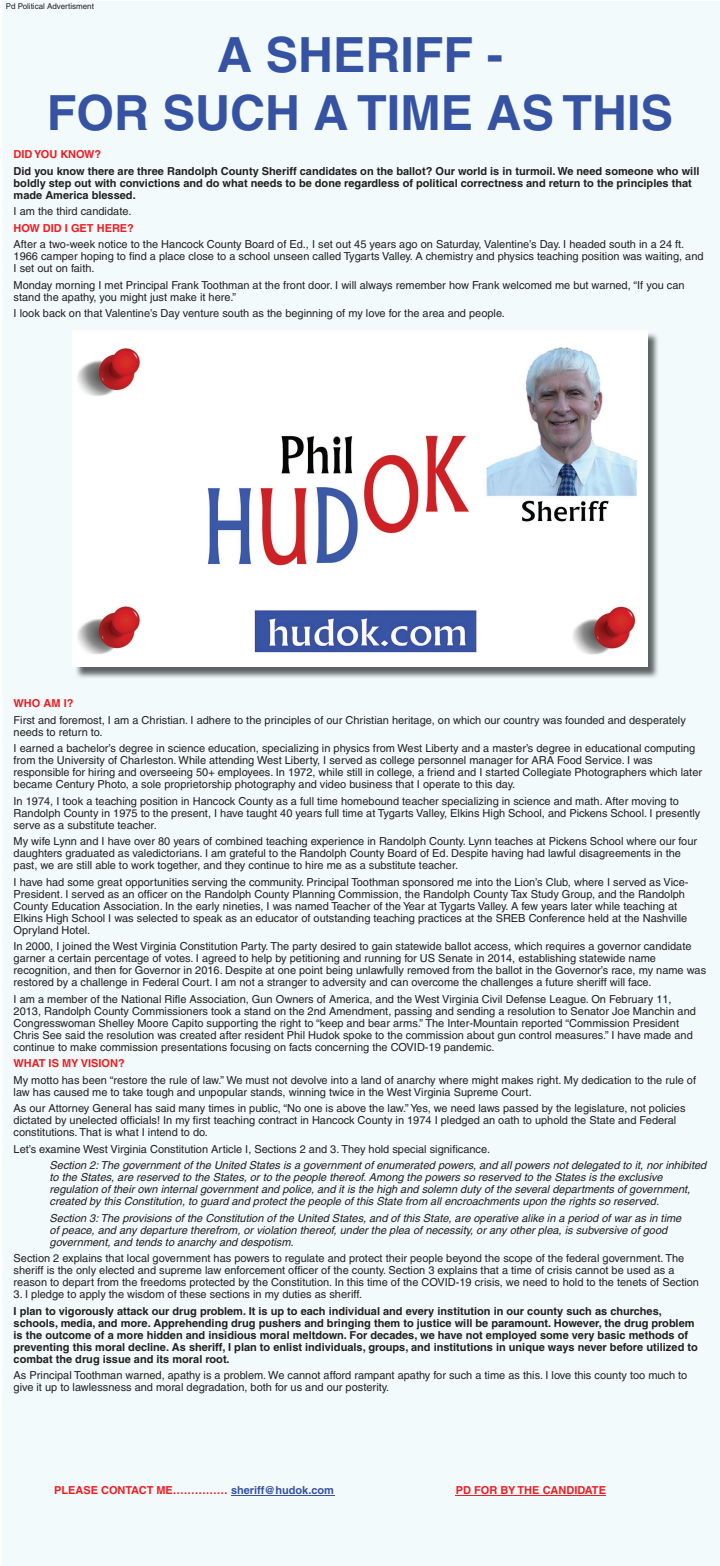
<style>
.page{position:relative;width:720px;height:1566px;background:#fff}
.page>*{position:absolute;margin:0;border:0;box-sizing:border-box;transform-origin:0 0}
.t1{font:700 48.5px/58.2px "Helvetica LT";color:#3653a3;text-align:center}
.t2{font:11px/12px "Helvetica LT";color:#231f20}
.t3{font:700 11px/12px "Helvetica LT";color:#231f20}
.t4{font:italic 11px/12px "Helvetica LT";color:#231f20}
.t5{font:700 11px "Helvetica LT";color:#ee1d23}
.t6{font:8px "Helvetica LT";color:#231f20}
.s1{color:#3653a3}
</style>
<div class="page">
<div style="left:3px;top:1px;width:717px;height:1565px;background:#f3fafb"></div>
<img style="left:76px;top:332px;width:582px;height:346px">
<img style="left:73px;top:331px;width:574px;height:336px">
<hr style="left:231px;top:1495px;width:103px;height:1px;background:#3653a3">
<hr style="left:456px;top:1495px;width:150px;height:1px;background:#ee1d23">
<p class="t6" style="left:6px;top:2px;width:90px">Pd Political Advertisment</p>
<h1 class="t1" style="left:47px;top:25px;width:628px">A SHERIFF -<br>FOR SUCH A TIME AS THIS</h1>
<p class="t5" style="left:14px;top:148px;width:89px">DID YOU KNOW?</p>
<p class="t3" style="left:14px;top:165px;width:687px">Did you know there are three Randolph County Sheriff candidates on the ballot? Our world is in turmoil. We need someone who will boldly step out with convictions and do what needs to be done regardless of political correctness and return to the principles that made America blessed.</p>
<p class="t2" style="left:14px;top:205px;width:119px">I am the third candidate.</p>
<p class="t5" style="left:14px;top:221px;width:122px">HOW DID I GET HERE?</p>
<p class="t2" style="left:14px;top:238px;width:692px">After a two-week notice to the Hancock County Board of Ed., I set out 45 years ago on Saturday, Valentine’s Day. I headed south in a 24 ft.<br>1966 camper hoping to find a place close to a school unseen called Tygarts Valley. A chemistry and physics teaching position was waiting, and<br>I set out on faith.</p>
<p class="t2" style="left:14px;top:279px;width:673px">Monday morning I met Principal Frank Toothman at the front door. I will always remember how Frank welcomed me but warned, “If you can stand the apathy, you might just make it here.”</p>
<p class="t2" style="left:14px;top:307px;width:493px">I look back on that Valentine’s Day venture south as the beginning of my love for the area and people.</p>
<p class="t5" style="left:14px;top:696px;width:61px">WHO AM I?</p>
<p class="t2" style="left:14px;top:714px;width:674px">First and foremost, I am a Christian. I adhere to the principles of our Christian heritage, on which our country was founded and desperately needs to return to.</p>
<p class="t2" style="left:14px;top:742px;width:690px">I earned a bachelor’s degree in science education, specializing in physics from West Liberty and a master’s degree in educational computing from the University of Charleston. While attending West Liberty, I served as college personnel manager for ARA Food Service. I was responsible for hiring and overseeing 50+ employees. In 1972, while still in college, a friend and I started Collegiate Photographers which later became Century Photo, a sole proprietorship photography and video business that I operate to this day.</p>
<p class="t2" style="left:14px;top:795px;width:688px">In 1974, I took a teaching position in Hancock County as a full time homebound teacher specializing in science and math. After moving to<br>Randolph County in 1975 to the present, I have taught 40 years full time at Tygarts Valley, Elkins High School, and Pickens School. I presently serve as a substitute teacher.</p>
<p class="t2" style="left:14px;top:835px;width:685px">My wife Lynn and I have over 80 years of combined teaching experience in Randolph County. Lynn teaches at Pickens School where our four daughters graduated as valedictorians. I am grateful to the Randolph County Board of Ed. Despite having had lawful disagreements in the past, we are still able to work together, and they continue to hire me as a substitute teacher.</p>
<p class="t2" style="left:14px;top:876px;width:676px">I have had some great opportunities serving the community. Principal Toothman sponsored me into the Lion’s Club, where I served as Vice-President. I served as an officer on the Randolph County Planning Commission, the Randolph County Tax Study Group, and the Randolph County Education Association. In the early nineties, I was named Teacher of the Year at Tygarts Valley. A few years later while teaching at Elkins High School I was selected to speak as an educator of outstanding teaching practices at the SREB Conference held at the Nashville Opryland Hotel.</p>
<p class="t2" style="left:14px;top:940px;width:694px">In 2000, I joined the West Virginia Constitution Party. The party desired to gain statewide ballot access, which requires a governor candidate garner a certain percentage of votes. I agreed to help by petitioning and running for US Senate in 2014, establishing statewide name recognition, and then for Governor in 2016. Despite at one point being unlawfully removed from the ballot in the Governor’s race, my name was restored by a challenge in Federal Court. I am not a stranger to adversity and can overcome the challenges a future sheriff will face.</p>
<p class="t2" style="left:14px;top:993px;width:684px">I am a member of the National Rifle Association, Gun Owners of America, and the West Virginia Civil Defense League. On February 11, 2013, Randolph County Commissioners took a stand on the 2nd Amendment, passing and sending a resolution to Senator Joe Manchin and Congresswoman Shelley Moore Capito supporting the right to “keep and bear arms.” The Inter-Mountain reported “Commission President Chris See said the resolution was created after resident Phil Hudok spoke to the commission about gun control measures.” I have made and continue to make commission presentations focusing on facts concerning the COVID-19 pandemic.</p>
<p class="t5" style="left:14px;top:1057px;width:113px">WHAT IS MY VISION?</p>
<p class="t2" style="left:14px;top:1074px;width:684px">My motto has been “restore the rule of law.” We must not devolve into a land of anarchy where might makes right. My dedication to the rule of law has caused me to take tough and unpopular stands, winning twice in the West Virginia Supreme Court.</p>
<p class="t2" style="left:14px;top:1102px;width:674px">As our Attorney General has said many times in public, “No one is above the law.” Yes, we need laws passed by the legislature, not policies dictated by unelected officials! In my first teaching contract in Hancock County in 1974 I pledged an oath to uphold the State and Federal constitutions. That is what I intend to do.</p>
<p class="t2" style="left:14px;top:1143px;width:478px">Let’s examine West Virginia Constitution Article I, Sections 2 and 3. They hold special significance.</p>
<p class="t4" style="left:50px;top:1159px;width:658px">Section 2: The government of the United States is a government of enumerated powers, and all powers not delegated to it, nor inhibited to the States, are reserved to the States, or to the people thereof. Among the powers so reserved to the States is the exclusive regulation of their own internal government and police, and it is the high and solemn duty of the several departments of government, created by this Constitution, to guard and protect the people of this State from all encroachments upon the rights so reserved.</p>
<p class="t4" style="left:50px;top:1212px;width:633px">Section 3: The provisions of the Constitution of the United States, and of this State, are operative alike in a period of war as in time of peace, and any departure therefrom, or violation thereof, under the plea of necessity, or any other plea, is subversive of good government, and tends to anarchy and despotism.</p>
<p class="t2" style="left:14px;top:1252px;width:687px">Section 2 explains that local government has powers to regulate and protect their people beyond the scope of the federal government. The sheriff is the only elected and supreme law enforcement officer of the county. Section 3 explains that a time of crisis cannot be used as a reason to depart from the freedoms protected by the Constitution. In this time of the COVID-19 crisis, we need to hold to the tenets of Section</p>
<p class="t2" style="left:14px;top:1288px;width:350px">3. I pledge to apply the wisdom of these sections in my duties as sheriff.</p>
<p class="t3" style="left:14px;top:1305px;width:686px">I plan to vigorously attack our drug problem. It is up to each individual and every institution in our county such as churches, schools, media, and more. Apprehending drug pushers and bringing them to justice will be paramount. However, the drug problem is the outcome of a more hidden and insidious moral meltdown. For decades, we have not employed some very basic methods of preventing this moral decline. As sheriff, I plan to enlist individuals, groups, and institutions in unique ways never before utilized to combat the drug issue and its moral root.</p>
<p class="t2" style="left:14px;top:1369px;width:675px">As Principal Toothman warned, apathy is a problem. We cannot afford rampant apathy for such a time as this. I love this county too much to give it up to lawlessness and moral degradation, both for us and our posterity.</p>
<p class="t5" style="left:54px;top:1483px;width:282px">PLEASE CONTACT ME…………… <span class="s1">sheriff@hudok.com</span></p>
<p class="t5" style="left:456px;top:1483px;width:152px">PD FOR BY THE CANDIDATE</p>
</div>
